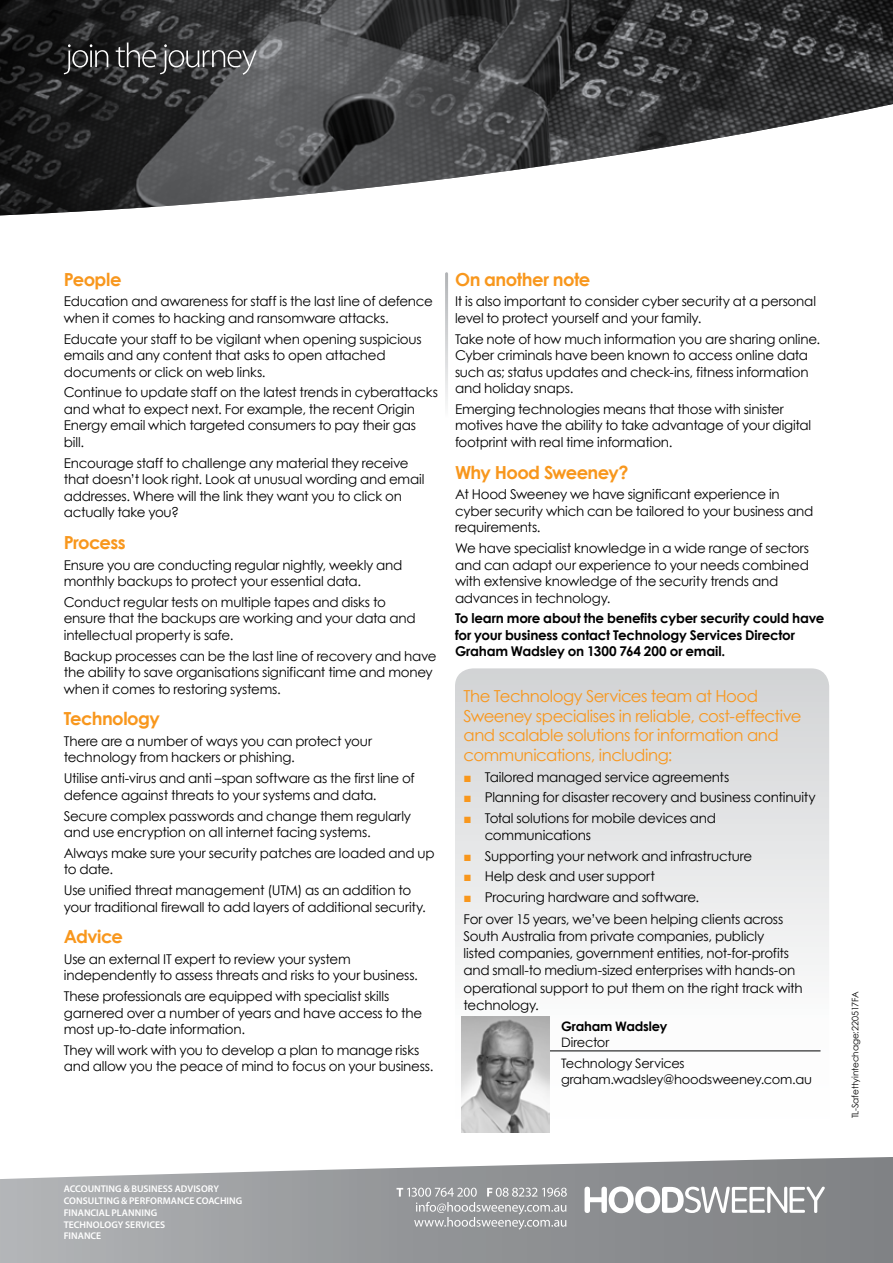
<style>
.page{position:relative;width:893px;height:1263px;background:#fff}
.page>*{position:absolute;margin:0;border:0;box-sizing:border-box;transform-origin:0 0}
.t1{font:700 18px "Century Gothic";letter-spacing:-.035em;color:#f8971d}
.t2{font:16.5px/19.5px "Century Gothic";letter-spacing:-.025em;color:#f8971d}
.t3{font:13.5px/16.5px "Century Gothic";letter-spacing:-.015em;color:#000}
.t4{font:700 13.5px/16.5px "Century Gothic";letter-spacing:-.015em;color:#000}
.t5{font:13.05px/20.7px "Century Gothic";letter-spacing:-.015em;color:#000}
.t6{font:700 13.05px "Century Gothic";letter-spacing:-.015em;color:#000}
.t7{font:600 9.75px/11.7px "Myriad Pro";letter-spacing:.005em;color:#fff}
.t8{font:9px "Century Gothic";letter-spacing:-.005em;color:#000}
.s1{color:#f8971d}
</style>
<div class="page">
<svg style="left:0;top:1157px;width:893px;height:106px;background:#a1a3a5"></svg>
<img style="left:0;top:0;width:893px;height:215px">
<svg style="left:455px;top:668px;width:374px;height:465px"></svg>
<hr style="left:463px;top:1050px;width:357px;height:1px;background:#000">
<img style="left:461px;top:1016px;width:89px;height:116px">
<svg style="left:64px;top:44px;width:44px;height:30px"></svg>
<svg style="left:116px;top:43px;width:141px;height:32px;background:#4f5051"></svg>
<svg style="left:584px;top:1186px;width:241px;height:27px"></svg>
<svg style="left:396px;top:1188px;width:171px;height:41px;background:#a3a5a7"></svg>
<h1 class="t1" style="left:64px;top:265px;width:59px">People</h1>
<p class="t3" style="left:64px;top:293px;width:371px">Education and awareness for staff is the last line of defence when it comes to hacking and ransomware attacks.</p>
<p class="t3" style="left:64px;top:330px;width:359px">Educate your staff to be vigilant when opening suspicious emails and any content that asks to open attached documents or click on web links.</p>
<p class="t3" style="left:64px;top:384px;width:376px">Continue to update staff on the latest trends in cyberattacks and what to expect next. For example, the recent Origin Energy email which targeted consumers to pay their gas bill.</p>
<p class="t3" style="left:64px;top:454px;width:362px">Encourage staff to challenge any material they receive that doesn’t look right. Look at unusual wording and email addresses. Where will the link they want you to click on actually take you?</p>
<h1 class="t1" style="left:64px;top:529px;width:63px">Process</h1>
<p class="t3" style="left:64px;top:556px;width:340px">Ensure you are conducting regular nightly, weekly and monthly backups to protect your essential data.</p>
<p class="t3" style="left:64px;top:593px;width:353px">Conduct regular tests on multiple tapes and disks to ensure that the backups are working and your data and intellectual property is safe.</p>
<p class="t3" style="left:64px;top:647px;width:374px">Backup processes can be the last line of recovery and have the ability to save organisations significant time and money when it comes to restoring systems.</p>
<h1 class="t1" style="left:64px;top:705px;width:98px">Technology</h1>
<p class="t3" style="left:64px;top:733px;width:310px">There are a number of ways you can protect your technology from hackers or phishing.</p>
<p class="t3" style="left:64px;top:770px;width:353px">Utilise anti-virus and anti –span software as the first line of defence against threats to your systems and data.</p>
<p class="t3" style="left:64px;top:807px;width:349px">Secure complex passwords and change them regularly and use encryption on all internet facing systems.</p>
<p class="t3" style="left:64px;top:844px;width:372px">Always make sure your security patches are loaded and up to date.</p>
<p class="t3" style="left:64px;top:882px;width:364px">Use unified threat management (UTM) as an addition to your traditional firewall to add layers of additional security.</p>
<h1 class="t1" style="left:64px;top:923px;width:61px">Advice</h1>
<p class="t3" style="left:64px;top:950px;width:356px">Use an external IT expert to review your system independently to assess threats and risks to your business.</p>
<p class="t3" style="left:64px;top:988px;width:360px">These professionals are equipped with specialist skills garnered over a number of years and have access to the most up-to-date information.</p>
<p class="t3" style="left:64px;top:1041px;width:371px">They will work with you to develop a plan to manage risks and allow you the peace of mind to focus on your business.</p>
<h1 class="t1" style="left:455px;top:265px;width:137px">On another note</h1>
<p class="t3" style="left:455px;top:293px;width:363px">It is also important to consider cyber security at a personal level to protect yourself and your family.</p>
<p class="t3" style="left:455px;top:330px;width:367px">Take note of how much information you are sharing online.<br>Cyber criminals have been known to access online data such as; status updates and check-ins, fitness information and holiday snaps.</p>
<p class="t3" style="left:455px;top:401px;width:358px">Emerging technologies means that those with sinister motives have the ability to take advantage of your digital footprint with real time information.</p>
<h1 class="t1" style="left:455px;top:458px;width:175px">Why Hood Sweeney?</h1>
<p class="t3" style="left:455px;top:486px;width:360px">At Hood Sweeney we have significant experience in cyber security which can be tailored to your business and requirements.</p>
<p class="t3" style="left:455px;top:540px;width:356px">We have specialist knowledge in a wide range of sectors and can adapt our experience to your needs combined with extensive knowledge of the security trends and advances in technology.</p>
<p class="t4" style="left:455px;top:609px;width:371px">To learn more about the benefits cyber security could have for your business contact Technology Services Director<br>Graham Wadsley on 1300 764 200 or email.</p>
<p class="t2" style="left:463px;top:686px;width:340px">The Technology Services team at Hood Sweeney specialises in reliable, cost-effective and scalable solutions for information and communications, including:</p>
<p class="t3" style="left:463px;top:768px;width:267px"><span class="s1">■</span> Tailored managed service agreements</p>
<p class="t3" style="left:463px;top:789px;width:354px"><span class="s1">■</span> Planning for disaster recovery and business continuity</p>
<p class="t3" style="left:485px;top:809px;width:233px;line-height:17.2px;text-indent:-21px"><span class="s1">■</span> Total solutions for mobile devices and communications</p>
<p class="t3" style="left:463px;top:847px;width:290px"><span class="s1">■</span> Supporting your network and infrastructure</p>
<p class="t3" style="left:463px;top:868px;width:193px"><span class="s1">■</span> Help desk and user support</p>
<p class="t3" style="left:463px;top:886px;width:321px;line-height:21.5px"><span class="s1">■</span> Procuring hardware and software.<br>For over 15 years, we’ve been helping clients across</p>
<p class="t3" style="left:463px;top:927px;width:341px;line-height:17.2px">South Australia from private companies, publicly<br>listed companies, government entities, not-for-profits and small-to medium-sized enterprises with hands-on operational support to put them on the right track with technology.</p>
<p class="t6" style="left:561px;top:1016px;width:108px">Graham Wadsley</p>
<p class="t5" style="left:561px;top:1032px;width:125px">Director<br>Technology Services</p>
<p class="t5" style="left:561px;top:1069px;width:253px">graham.wadsley@hoodsweeney.com.au</p>
<p class="t7" style="left:64px;top:1183px;width:180px">ACCOUNTING &amp; BUSINESS ADVISORY<br>CONSULTING &amp; PERFORMANCE COACHING<br>FINANCIAL PLANNING<br>TECHNOLOGY SERVICES<br>FINANCE</p>
<p class="t8" style="left:849px;top:1118px;width:128px;rotate:-90deg">TL-Safettyintechage:220517FA</p>
</div>
